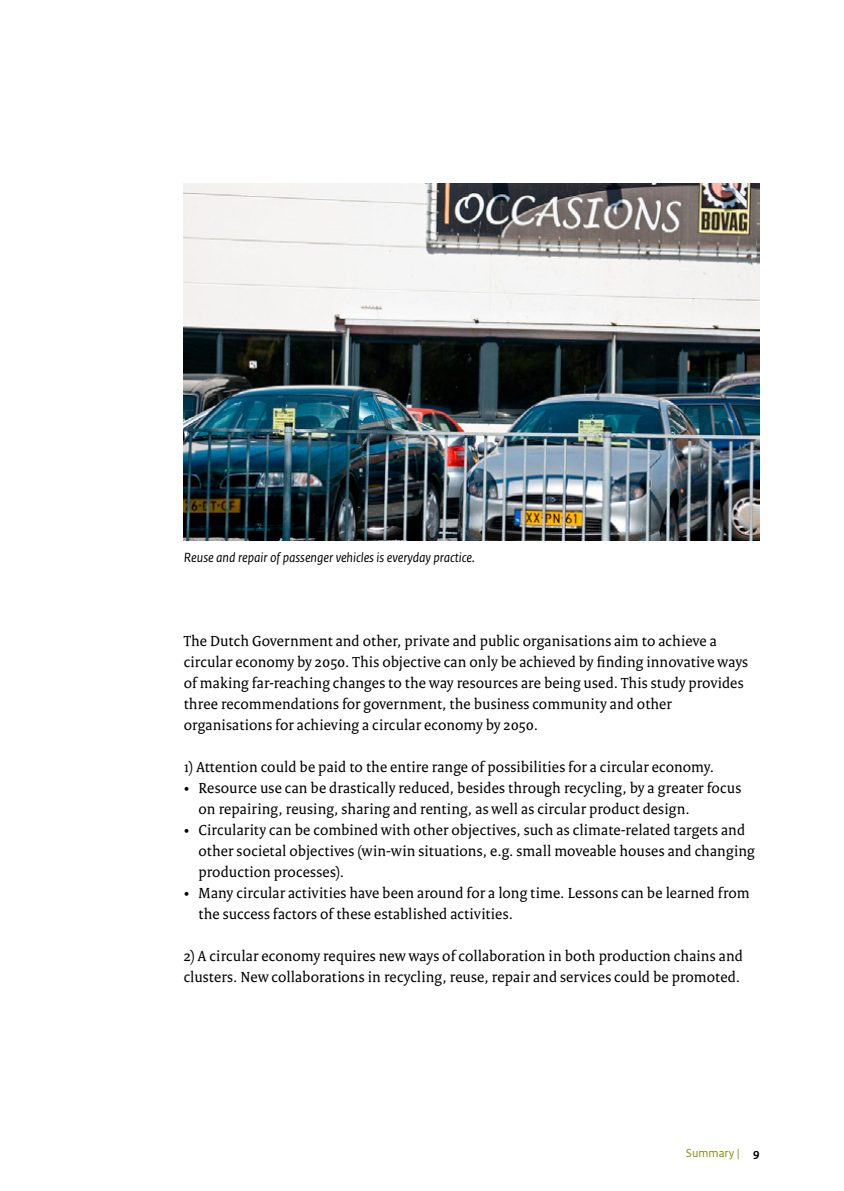
<style>
.page{position:relative;width:844px;height:1191px;background:#fff}
.page>*{position:absolute;margin:0;border:0;box-sizing:border-box;transform-origin:0 0}
.t1{font:15.75px/21px "Rijksoverheid Serif";letter-spacing:.01em;color:#000}
.Fotobijschrift{font:italic 14px "Rijksoverheid Sans Text";color:#000}
.t2{font:12.25px "Rijksoverheid Sans Text";color:#869000}
.s1{font-weight:700;color:#000}
</style>
<div class="page">
<img style="left:184px;top:184px;width:575px;height:357px">
<p class="Fotobijschrift" style="left:184px;top:549px;width:292px">Reuse and repair of passenger vehicles is everyday practice.</p>
<p class="t1" style="left:184px;top:630px;width:565px">The Dutch Government and other, private and public organisations aim to achieve a circular economy by 2050. This objective can only be achieved by finding innovative ways of making far-reaching changes to the way resources are being used. This study provides three recommendations for government, the business community and other organisations for achieving a circular economy by 2050.</p>
<p class="t1" style="left:184px;top:756px;width:532px">1) Attention could be paid to the entire range of possibilities for a circular economy.</p>
<p class="t1" style="left:198px;top:777px;width:544px;text-indent:-15px">• Resource use can be drastically reduced, besides through recycling, by a greater focus on repairing, reusing, sharing and renting, as well as circular product design.</p>
<p class="t1" style="left:198px;top:819px;width:557px;text-indent:-15px">• Circularity can be combined with other objectives, such as climate-related targets and other societal objectives (win-win situations, e.g. small moveable houses and changing production processes).</p>
<p class="t1" style="left:198px;top:882px;width:552px;text-indent:-15px">• Many circular activities have been around for a long time. Lessons can be learned from the success factors of these established activities.</p>
<p class="t1" style="left:184px;top:945px;width:560px">2) A circular economy requires new ways of collaboration in both production chains and clusters. New collaborations in recycling, reuse, repair and services could be promoted.</p>
<p class="t2" style="left:685px;top:1146px;width:75px">Summary | <span class="s1">9</span></p>
</div>
